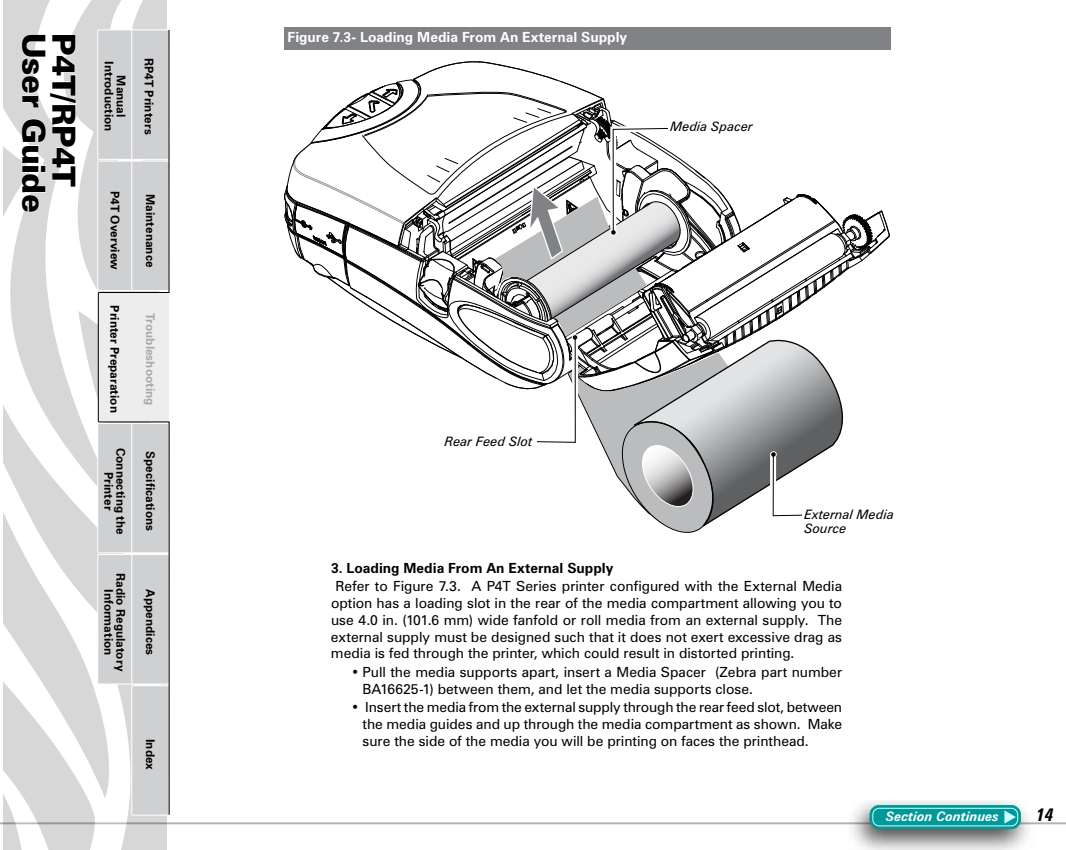
<style>
.page{position:relative;width:1066px;height:850px;background:#fff}
.page>*{position:absolute;margin:0;border:0;box-sizing:border-box;transform-origin:0 0}
.t1{font:900 31.9px "Zurich BT";letter-spacing:-.02em;color:#000}
.t2{font:italic 700 condensed 18px "Zurich BT";color:#000}
.t3{font:14px/16.8px "Zurich BT";color:#000;text-align:justify}
.t4{font:700 14px "Zurich BT";color:#fff}
.t5{font:700 14px "Zurich BT";color:#000}
.t6{font:italic 13px/14px "Zurich BT";letter-spacing:-.005em;color:#000}
.t7{font:italic 700 13px "Zurich BT";color:#fff}
.t8{font:700 12px/12px "Zurich BT";color:#000;text-align:center}
.t9{font:700 12px "Zurich BT";color:#a7a9ac}
</style>
<div class="page">
<svg style="left:3px;top:0;width:94px;height:462px;fill:#d7d7d7"></svg>
<svg style="left:3px;top:462px;width:163px;height:388px;fill:#d7d7d7"></svg>
<svg style="left:3px;top:770px;width:48px;height:80px"></svg>
<svg style="left:21px;top:34px;width:56px;height:179px"></svg>
<hr style="left:0;top:822px;width:1066px;height:2px;background:#000">
<svg style="left:97px;top:0;width:70px;height:29px"></svg>
<svg style="left:97px;top:29px;width:73px;height:786px"></svg>
<div style="left:284px;top:27px;width:606px;height:23px;background:#808285"></div>
<img style="left:848px;top:800px;width:190px;height:50px">
<div style="left:869px;top:805px;width:151px;height:24px;background:#099;border-radius:10px"></div>
<div style="left:872px;top:807px;width:146px;height:19px;border:1px solid #cff;border-radius:6px"></div>
<svg style="left:1004px;top:810px;width:11px;height:13px"></svg>
<svg style="left:284px;top:61px;width:606px;height:472px"></svg>
<div style="left:802px;top:507px;width:94px;height:34px;background:#fff"></div>
<h1 class="t1" style="left:53px;top:33px;width:181px;rotate:90deg">User Guide</h1>
<h1 class="t1" style="left:83px;top:33px;width:155px;rotate:90deg">P4T/RP4T</h1>
<p class="t8" style="left:127px;top:61px;width:72px;rotate:90deg">Manual<br>Introduction</p>
<p class="t8" style="left:155px;top:58px;width:78px;rotate:90deg">RP4T Printers</p>
<p class="t8" style="left:121px;top:191px;width:80px;rotate:90deg">P4T Overview</p>
<p class="t8" style="left:121px;top:305px;width:109px;rotate:90deg">Printer Preparation</p>
<p class="t8" style="left:127px;top:448px;width:88px;rotate:90deg">Connecting the<br>Printer</p>
<p class="t8" style="left:127px;top:573px;width:99px;rotate:90deg">Radio Regulatory<br>Information</p>
<p class="t8" style="left:157px;top:194px;width:75px;rotate:90deg">Maintenance</p>
<p class="t9" style="left:158px;top:313px;width:94px;rotate:90deg">Troubleshooting</p>
<p class="t8" style="left:157px;top:451px;width:81px;rotate:90deg">Specifications</p>
<p class="t8" style="left:157px;top:589px;width:68px;rotate:90deg">Appendices</p>
<p class="t8" style="left:157px;top:739px;width:32px;rotate:90deg">Index</p>
<p class="t4" style="left:288px;top:29px;width:341px">Figure 7.3- Loading Media From An External Supply</p>
<p class="t6" style="left:670px;top:119px;width:84px">Media Spacer</p>
<p class="t6" style="left:445px;top:434px;width:89px">Rear Feed Slot</p>
<p class="t6" style="left:804px;top:507px;width:91px">External Media<br>Source</p>
<p class="t5" style="left:331px;top:559px;width:284px">3. Loading Media From An External Supply</p>
<p class="t3" style="left:331px;top:577px;width:513px;text-indent:5px">Refer to Figure 7.3. A P4T Series printer configured with the External Media option has a loading slot in the rear of the media compartment allowing you to use 4.0 in. (101.6 mm) wide fanfold or roll media from an external supply. The external supply must be designed such that it does not exert excessive drag as media is fed through the printer, which could result in distorted printing.</p>
<p class="t3" style="left:362px;top:663px;width:481px;text-indent:-11px">• Pull the media supports apart, insert a Media Spacer (Zebra part number<br>BA16625-1) between them, and let the media supports close.</p>
<p class="t3" style="left:362px;top:699px;width:481px;text-indent:-11px">• Insert the media from the external supply through the rear feed slot, between the media guides and up through the media compartment as shown. Make sure the side of the media you will be printing on faces the printhead.</p>
<p class="t7" style="left:885px;top:808px;width:115px">Section Continues</p>
<p class="t2" style="left:1036px;top:803px;width:19px">14</p>
</div>
